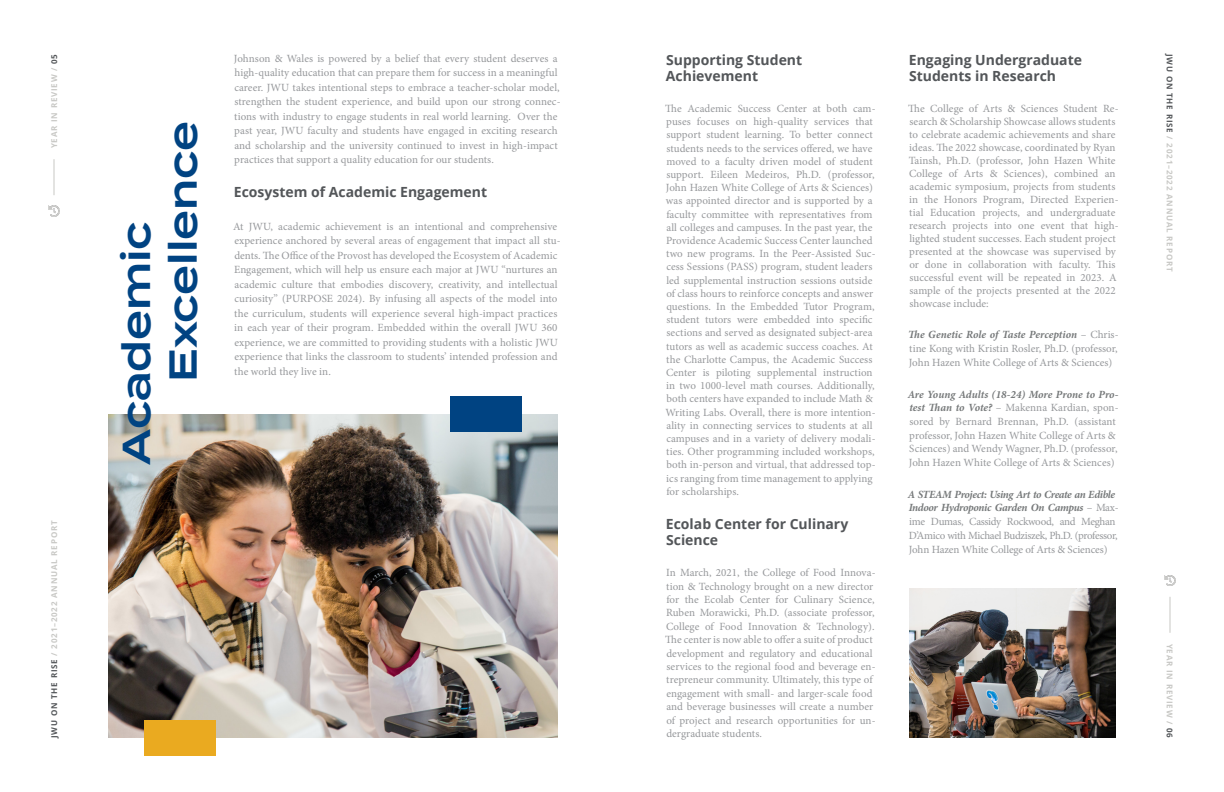
<style>
.page{position:relative;width:1224px;height:792px;background:#fff}
.page>*{position:absolute;margin:0;border:0;box-sizing:border-box;transform-origin:0 0}
.t1{font:600 39px/46.8px "Termina";color:#004382}
.t2{font:700 14px/16px "Open Sans";color:#535659}
.Body_Copy{font:11px/13.2px "Minion Pro";letter-spacing:.005em;color:#96989b}
.Body_Copy-2{font:11px/13.7px "Minion Pro";letter-spacing:-.03em;color:#96989b}
.t3{font:700 8px "Open Sans";letter-spacing:.1em;color:#c8c8c5}
.s1{color:#535659}
.s2{font-weight:700;font-style:italic;color:#76797a}
</style>
<div class="page">
<img style="left:108px;top:414px;width:450px;height:324px">
<img style="left:909px;top:589px;width:207px;height:149px">
<svg style="left:49px;top:206px;width:10px;height:11px"></svg>
<hr style="left:54px;top:159px;width:1px;height:36px;background:#c8c8c5">
<svg style="left:1165px;top:575px;width:10px;height:11px"></svg>
<hr style="left:1170px;top:597px;width:1px;height:36px;background:#c8c8c5">
<div style="left:144px;top:720px;width:72px;height:36px;background:#eaaa20"></div>
<div style="left:450px;top:396px;width:72px;height:36px;background:#004382"></div>
<p class="t3" style="left:49px;top:148px;width:96px;rotate:-90deg">YEAR IN REVIEW / <span class="s1">05</span></p>
<p class="t3" style="left:1175px;top:54px;width:219px;rotate:90deg"><span class="s1">JWU ON THE RISE</span> / 2021–2022 ANNUAL REPORT</p>
<p class="t2" style="left:666px;top:51px;width:138px">Supporting Student<br>Achievement</p>
<p class="Body_Copy" style="left:665px;top:102px;width:212px">The Academic Success Center at both cam&shy;puses focuses on high-quality services that support student learning. To better connect students needs to the services offered, we have moved to a faculty driven model of student support. Eileen Medeiros, Ph.D. (professor, John Hazen White College of Arts &amp; Sciences) was appointed director and is supported by a faculty committee with representatives from all colleges and campuses. In the past year, the Providence Academic Success Center launched two new programs. In the Peer-Assisted Suc&shy;cess Sessions (PASS) program, student leaders led supplemental instruction sessions outside of class hours to reinforce concepts and answer questions. In the Embedded Tutor Program, student tutors were embedded into specific sections and served as designated subject-area tutors as well as academic success coaches. At the Charlotte Campus, the Academic Success Center is piloting supplemental instruction in two 1000-level math courses. Additionally, both centers have expanded to include Math &amp; Writing Labs. Overall, there is more intention&shy;ality in connecting services to students at all campuses and in a variety of delivery modali&shy;ties. Other programming included workshops, both in-person and virtual, that addressed top&shy;ics ranging from time management to applying for scholarships.</p>
<p class="t2" style="left:666px;top:515px;width:184px">Ecolab Center for Culinary<br>Science</p>
<p class="Body_Copy" style="left:665px;top:566px;width:212px">In March, 2021, the College of Food Innova&shy;tion &amp; Technology brought on a new director for the Ecolab Center for Culinary Science, Ruben Morawicki, Ph.D. (associate professor, College of Food Innovation &amp; Technology).<br>The center is now able to offer a suite of product development and regulatory and educational services to the regional food and beverage en&shy;trepreneur community. Ultimately, this type of engagement with small- and larger-scale food and beverage businesses will create a number of project and research opportunities for un&shy;dergraduate students.</p>
<p class="t2" style="left:909px;top:51px;width:175px">Engaging Undergraduate<br>Students in Research</p>
<p class="Body_Copy" style="left:908px;top:102px;width:212px">The College of Arts &amp; Sciences Student Re&shy;search &amp; Scholarship Showcase allows students to celebrate academic achievements and share ideas. The 2022 showcase, coordinated by Ryan Tainsh, Ph.D. (professor, John Hazen White College of Arts &amp; Sciences), combined an academic symposium, projects from students in the Honors Program, Directed Experien&shy;tial Education projects, and undergraduate research projects into one event that high&shy;lighted student successes. Each student project presented at the showcase was supervised by or done in collaboration with faculty. This successful event will be repeated in 2023. A sample of the projects presented at the 2022 showcase include:</p>
<p class="Body_Copy" style="left:908px;top:328px;width:212px;line-height:13.7px;text-align:justify"><span class="s2">The Genetic Role of Taste Perception</span> – Chris&shy;tine Kong with Kristin Rosler, Ph.D. (professor, John Hazen White College of Arts &amp; Sciences)</p>
<p class="Body_Copy" style="left:908px;top:387px;width:212px;line-height:13.7px"><span class="s2">Are Young Adults (18-24) More Prone to Pro&shy;test Than to Vote?</span> – Makenna Kardian, spon&shy;sored by Bernard Brennan, Ph.D. (assistant professor, John Hazen White College of Arts &amp; Sciences) and Wendy Wagner, Ph.D. (professor, John Hazen White College of Arts &amp; Sciences)</p>
<p class="Body_Copy-2" style="left:908px;top:487px;width:212px"><span class="s2">A STEAM Project: Using Art to Create an Edible Indoor Hydroponic Garden On Campus</span> – Max&shy;ime Dumas, Cassidy Rockwood, and Meghan D’Amico with Michael Budziszek, Ph.D. (professor, John Hazen White College of Arts &amp; Sciences)</p>
<p class="Body_Copy" style="left:234px;top:51px;width:328px;line-height:14.5px">Johnson &amp; Wales is powered by a belief that every student deserves a high-quality education that can prepare them for success in a meaningful career. JWU takes intentional steps to embrace a teacher-scholar model, strengthen the student experience, and build upon our strong connec&shy;tions with industry to engage students in real world learning. Over the past year, JWU faculty and students have engaged in exciting research and scholarship and the university continued to invest in high-impact practices that support a quality education for our students.</p>
<p class="t2" style="left:234px;top:184px;width:255px">Ecosystem of Academic Engagement</p>
<p class="Body_Copy" style="left:233px;top:219px;width:329px;line-height:14.5px">At JWU, academic achievement is an intentional and comprehensive experience anchored by several areas of engagement that impact all stu&shy;dents. The Office of the Provost has developed the Ecosystem of Academic Engagement, which will help us ensure each major at JWU “nurtures an academic culture that embodies discovery, creativity, and intellectual curiosity” (PURPOSE 2024). By infusing all aspects of the model into the curriculum, students will experience several high-impact practices in each year of their program. Embedded within the overall JWU 360 experience, we are committed to providing students with a holistic JWU experience that links the classroom to students’ intended profession and the world they live in.</p>
<p class="t1" style="left:113px;top:382px;width:262px;text-indent:-83px;rotate:-90deg">Academic<br>Excellence</p>
<p class="t3" style="left:49px;top:738px;width:219px;rotate:-90deg"><span class="s1">JWU ON THE RISE</span> / 2021–2022 ANNUAL REPORT</p>
<p class="t3" style="left:1175px;top:644px;width:96px;rotate:90deg">YEAR IN REVIEW / <span class="s1">06</span></p>
</div>
